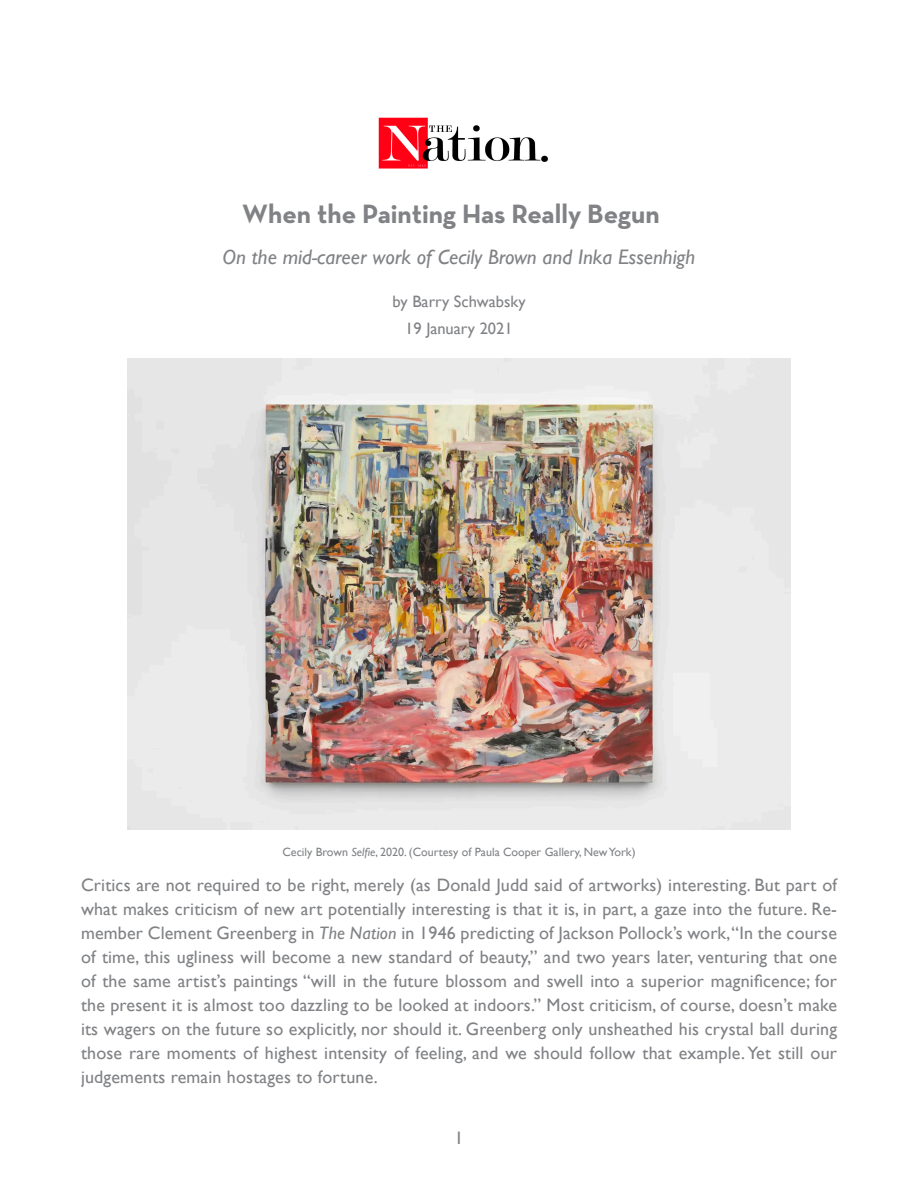
<style>
.page{position:relative;width:918px;height:1188px;background:#fff}
.page>*{position:absolute;margin:0;border:0;box-sizing:border-box;transform-origin:0 0}
.t1{font:700 27px "Neutra Text";color:#808285}
.t2{font:italic 21px "Gill Sans";color:#808285}
.t3{font:18px/24px "Gill Sans";letter-spacing:.01em;color:#808285;text-align:justify}
.t4{font:18px "Gill Sans";color:#808285}
.t5{font:16.5px "Gill Sans";color:#808285}
.t6{font:12px "Gill Sans";color:#808285}
.s1{font-style:italic}
</style>
<div class="page">
<img style="left:127px;top:359px;width:664px;height:470px">
<img style="left:378px;top:117px;width:170px;height:52px">
<p class="t1" style="left:242px;top:197px;width:419px">When the Painting Has Really Begun</p>
<p class="t2" style="left:222px;top:245px;width:474px">On the mid-career work of Cecily Brown and Inka Essenhigh</p>
<p class="t5" style="left:392px;top:292px;width:135px">by Barry Schwabsky</p>
<p class="t5" style="left:405px;top:319px;width:109px">19 January 2021</p>
<p class="t6" style="left:282px;top:845px;width:355px">Cecily Brown <span class="s1">Selfie</span>, 2020. (Courtesy of Paula Cooper Gallery, New York)</p>
<p class="t3" style="left:81px;top:873px;width:758px">Critics are not required to be right, merely (as Donald Judd said of artworks) interesting. But part of what makes criticism of new art potentially interesting is that it is, in part, a gaze into the future. Re&shy;member Clement Greenberg in <span class="s1">The Nation</span> in 1946 predicting of Jackson Pollock’s work, “In the course of time, this ugliness will become a new standard of beauty,” and two years later, venturing that one of the same artist’s paintings “will in the future blossom and swell into a superior magnificence; for the present it is almost too dazzling to be looked at indoors.” Most criticism, of course, doesn’t make its wagers on the future so explicitly, nor should it. Greenberg only unsheathed his crystal ball during those rare moments of highest intensity of feeling, and we should follow that example. Yet still our judgements remain hostages to fortune.</p>
<p class="t4" style="left:454px;top:1128px;width:10px">1</p>
</div>
